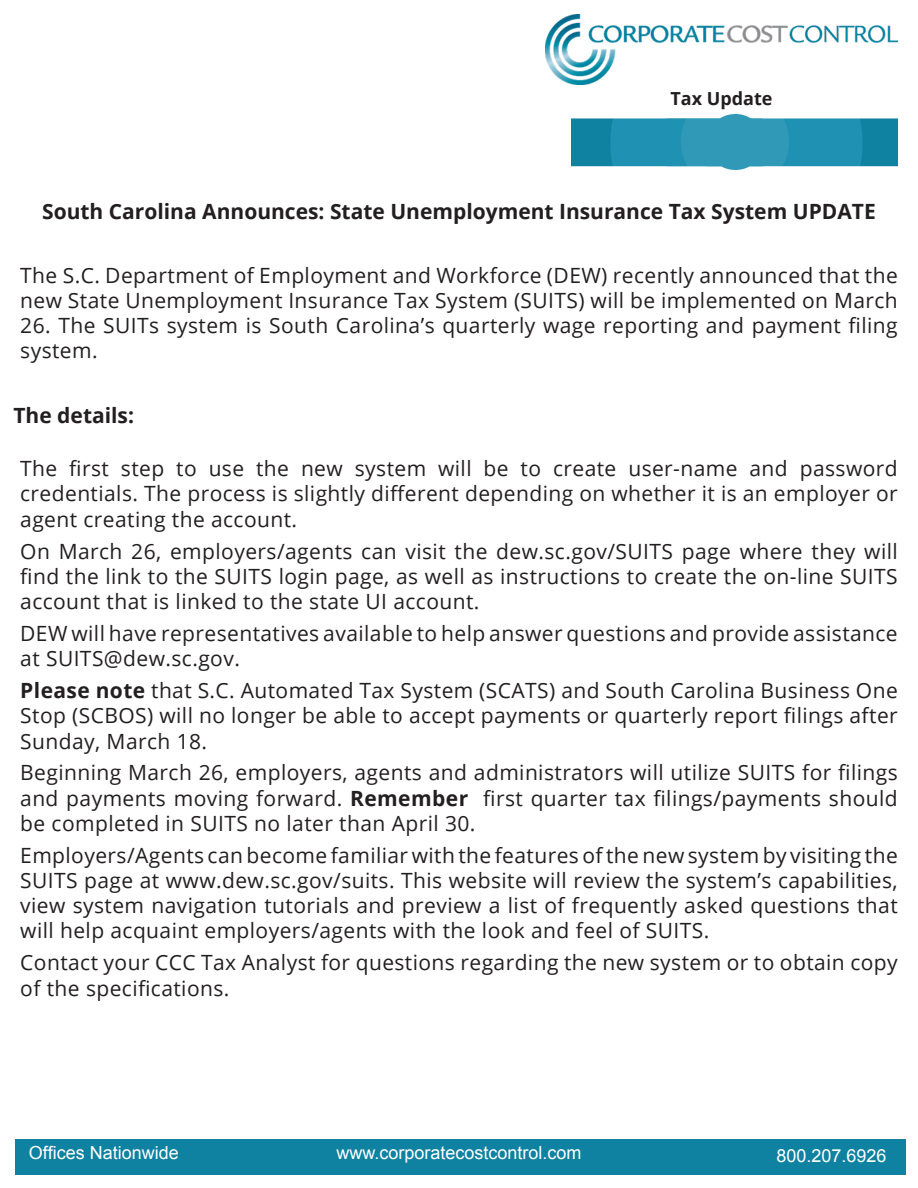
<style>
.page{position:relative;width:918px;height:1188px;background:#fff}
.page>*{position:absolute;margin:0;border:0;box-sizing:border-box;transform-origin:0 0}
.t1{font:21px/25.2px "Open Sans";letter-spacing:.02em;color:#231f20;text-align:justify}
.t2{font:700 21px "Open Sans";color:#231f20}
.t3{font:18px "Arial";color:#fff}
.t4{font:700 18px "Open Sans";color:#231f20}
.s1{font-weight:700}
</style>
<div class="page">
<img style="left:571px;top:114px;width:327px;height:55px">
<img style="left:545px;top:14px;width:353px;height:70px">
<div style="left:15px;top:1139px;width:891px;height:35px;background:#0f81a1"></div>
<p class="t4" style="left:670px;top:85px;width:104px">Tax Update</p>
<p class="t2" style="left:42px;top:196px;width:835px">South Carolina Announces: State Unemployment Insurance Tax System UPDATE</p>
<p class="t1" style="left:20px;top:262px;width:879px">The S.C. Department of Employment and Workforce (DEW) recently announced that the new State Unemployment Insurance Tax System (SUITS) will be implemented on March</p>
<p class="t1" style="left:20px;top:312px;width:879px">26. The SUITs system is South Carolina’s quarterly wage reporting and payment filing system.</p>
<p class="t2" style="left:14px;top:401px;width:122px">The details:</p>
<p class="t1" style="left:20px;top:456px;width:879px">The first step to use the new system will be to create user-name and password credentials. The process is slightly different depending on whether it is an employer or agent creating the account.</p>
<p class="t1" style="left:20px;top:538px;width:879px">On March 26, employers/agents can visit the dew.sc.gov/SUITS page where they will find the link to the SUITS login page, as well as instructions to create the on-line SUITS account that is linked to the state UI account.</p>
<p class="t1" style="left:20px;top:620px;width:879px">DEW will have representatives available to help answer questions and provide assistance at SUITS@dew.sc.gov.</p>
<p class="t1" style="left:20px;top:677px;width:879px"><span class="s1">Please note</span> that S.C. Automated Tax System (SCATS) and South Carolina Business One Stop (SCBOS) will no longer be able to accept payments or quarterly report filings after Sunday, March 18.</p>
<p class="t1" style="left:20px;top:760px;width:879px">Beginning March 26, employers, agents and administrators will utilize SUITS for filings and payments moving forward. <span class="s1">Remember</span> first quarter tax filings/payments should be completed in SUITS no later than April 30.</p>
<p class="t1" style="left:20px;top:842px;width:879px">Employers/Agents can become familiar with the features of the new system by visiting the SUITS page at www.dew.sc.gov/suits. This website will review the system’s capabilities, view system navigation tutorials and preview a list of frequently asked questions that will help acquaint employers/agents with the look and feel of SUITS.</p>
<p class="t1" style="left:20px;top:950px;width:879px">Contact your CCC Tax Analyst for questions regarding the new system or to obtain copy of the specifications.</p>
<p class="t3" style="left:29px;top:1141px;width:152px">Offices Nationwide</p>
<p class="t3" style="left:336px;top:1141px;width:247px">www.corporatecostcontrol.com</p>
<p class="t3" style="left:776px;top:1144px;width:112px">800.207.6926</p>
</div>
